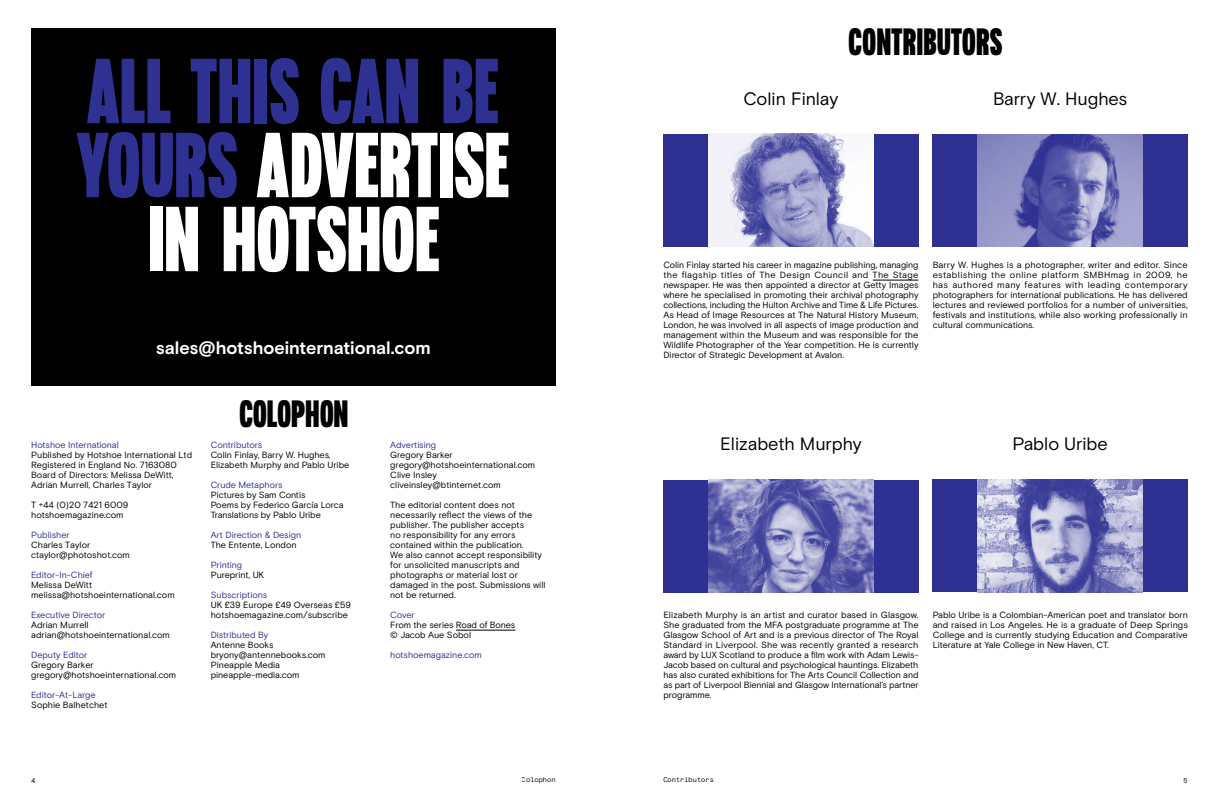
<style>
.page{position:relative;width:1219px;height:808px;background:#fff}
.page>*{position:absolute;margin:0;border:0;box-sizing:border-box;transform-origin:0 0}
.t1{font:92px/74px "Hotshoe 199 v 07 Regular";letter-spacing:-.03em;color:#fff;text-align:center}
.t2{font:38px "Hotshoe 199 v 07 Regular";letter-spacing:-.03em;color:#000}
.t3{font:18px "Basis Grotesque Pro";color:#000}
.t4{font:700 18px "Basis Grotesque Pro";letter-spacing:-.005em;color:#fff}
.t5{font:9px/10px "Basis Grotesque Pro";color:#000}
.t6{font:9px "Basis Grotesque Pro";color:#2e3092}
.t7{font:7px "Basis Grotesque Pro Mono";color:#000}
.t8{font:7px "Basis Grotesque Pro";color:#000}
.s1{color:#2e3092}
</style>
<div class="page">
<hr style="left:456px;top:630px;width:59px;height:1px;background:#000">
<div style="left:663px;top:480px;width:255px;height:112px;background:#2e3092"></div>
<div style="left:663px;top:134px;width:255px;height:113px;background:#2e3092"></div>
<div style="left:933px;top:134px;width:255px;height:113px;background:#2e3092"></div>
<img style="left:708px;top:480px;width:166px;height:112px">
<div style="left:933px;top:480px;width:255px;height:112px;background:#2e3092"></div>
<img style="left:977px;top:480px;width:166px;height:112px">
<img style="left:977px;top:134px;width:166px;height:113px">
<hr style="left:873px;top:280px;width:45px;height:1px;background:#000">
<img style="left:708px;top:134px;width:166px;height:113px">
<div style="left:31px;top:28px;width:525px;height:358px;background:#000"></div>
<h1 class="t1" style="left:76px;top:55px;width:437px"><span class="s1">ALL THIS CAN BE<br>YOURS</span> ADVERTISE<br>IN HOTSHOE</h1>
<h3 class="t4" style="left:156px;top:338px;width:276px">sales@hotshoeinternational.com</h3>
<p class="t6" style="left:31px;top:440px;width:89px">Hotshoe International</p>
<p class="t5" style="left:31px;top:450px;width:162px">Published by Hotshoe International Ltd Registered in England No. 7163080<br>Board of Directors: Melissa DeWitt, Adrian Murrell, Charles Taylor</p>
<p class="t5" style="left:31px;top:500px;width:99px">T +44 (0)20 7421 6009 hotshoemagazine.com</p>
<p class="t6" style="left:31px;top:530px;width:40px">Publisher</p>
<p class="t5" style="left:31px;top:540px;width:100px">Charles Taylor ctaylor@photoshot.com</p>
<p class="t6" style="left:31px;top:570px;width:63px">Editor-In-Chief</p>
<p class="t5" style="left:31px;top:580px;width:145px">Melissa DeWitt melissa@hotshoeinternational.com</p>
<p class="t6" style="left:31px;top:610px;width:76px">Executive Director</p>
<p class="t5" style="left:31px;top:620px;width:140px">Adrian Murrell adrian@hotshoeinternational.com</p>
<p class="t6" style="left:31px;top:650px;width:58px">Deputy Editor</p>
<p class="t5" style="left:31px;top:660px;width:146px">Gregory Barker gregory@hotshoeinternational.com</p>
<p class="t6" style="left:31px;top:690px;width:66px">Editor-At-Large</p>
<p class="t5" style="left:31px;top:700px;width:78px">Sophie Balhetchet</p>
<h2 class="t2" style="left:239px;top:394px;width:112px">COLOPHON</h2>
<p class="t6" style="left:211px;top:440px;width:53px">Contributors</p>
<p class="t5" style="left:211px;top:450px;width:140px">Colin Finlay, Barry W. Hughes,<br>Elizabeth Murphy and Pablo Uribe</p>
<p class="t6" style="left:211px;top:480px;width:73px">Crude Metaphors</p>
<p class="t5" style="left:211px;top:490px;width:134px">Pictures by Sam Contis<br>Poems by Federico García Lorca<br>Translations by Pablo Uribe</p>
<p class="t6" style="left:211px;top:530px;width:92px">Art Direction &amp; Design</p>
<p class="t5" style="left:211px;top:540px;width:87px">The Entente, London</p>
<p class="t6" style="left:211px;top:560px;width:33px">Printing</p>
<p class="t5" style="left:211px;top:570px;width:55px">Pureprint, UK</p>
<p class="t6" style="left:211px;top:590px;width:58px">Subscriptions</p>
<p class="t5" style="left:211px;top:600px;width:142px">UK £39 Europe £49 Overseas £59 hotshoemagazine.com/subscribe</p>
<p class="t6" style="left:211px;top:630px;width:59px">Distributed By</p>
<p class="t5" style="left:211px;top:640px;width:116px">Antenne Books bryony@antennebooks.com<br>Pineapple Media pineapple-media.com</p>
<p class="t6" style="left:390px;top:440px;width:47px">Advertising</p>
<p class="t5" style="left:390px;top:450px;width:146px">Gregory Barker gregory@hotshoeinternational.com<br>Clive Insley cliveinsley@btinternet.com</p>
<p class="t5" style="left:390px;top:500px;width:157px">The editorial content does not necessarily reflect the views of the publisher. The publisher accepts<br>no responsibility for any errors contained within the publication.<br>We also cannot accept responsibility for unsolicited manuscripts and photographs or material lost or damaged in the post. Submissions will not be returned.</p>
<p class="t6" style="left:390px;top:610px;width:26px">Cover</p>
<p class="t5" style="left:390px;top:620px;width:127px">From the series Road of Bones © Jacob Aue Sobol</p>
<p class="t6" style="left:390px;top:650px;width:93px">hotshoemagazine.com</p>
<h2 class="t2" style="left:848px;top:21px;width:157px">CONTRIBUTORS</h2>
<h3 class="t3" style="left:743px;top:88px;width:96px">Colin Finlay</h3>
<h3 class="t3" style="left:993px;top:88px;width:136px">Barry W. Hughes</h3>
<p class="t5" style="left:663px;top:260px;width:257px;text-align:justify">Colin Finlay started his career in magazine publishing, managing the flagship titles of The Design Council and The Stage newspaper. He was then appointed a director at Getty Images where he specialised in promoting their archival photography collections, including the Hulton Archive and Time &amp; Life Pictures.<br>As Head of Image Resources at The Natural History Museum, London, he was involved in all aspects of image production and management within the Museum and was responsible for the Wildlife Photographer of the Year competition. He is currently Director of Strategic Development at Avalon.</p>
<p class="t5" style="left:933px;top:260px;width:257px;text-align:justify">Barry W. Hughes is a photographer, writer and editor. Since establishing the online platform SMBHmag in 2009, he has authored many features with leading contemporary photographers for international publications. He has delivered lectures and reviewed portfolios for a number of universities, festivals and institutions, while also working professionally in cultural communications.</p>
<h3 class="t3" style="left:720px;top:433px;width:143px">Elizabeth Murphy</h3>
<h3 class="t3" style="left:1013px;top:433px;width:97px">Pablo Uribe</h3>
<p class="t5" style="left:663px;top:610px;width:257px;text-align:justify">Elizabeth Murphy is an artist and curator based in Glasgow.<br>She graduated from the MFA postgraduate programme at The Glasgow School of Art and is a previous director of The Royal Standard in Liverpool. She was recently granted a research award by LUX Scotland to produce a film work with Adam Lewis-Jacob based on cultural and psychological hauntings. Elizabeth has also curated exhibitions for The Arts Council Collection and as part of Liverpool Biennial and Glasgow International’s partner programme.</p>
<p class="t5" style="left:933px;top:610px;width:257px;text-align:justify">Pablo Uribe is a Colombian-American poet and translator born and raised in Los Angeles. He is a graduate of Deep Springs College and is currently studying Education and Comparative Literature at Yale College in New Haven, CT.</p>
<p class="t7" style="left:522px;top:776px;width:35px">Colophon</p>
<p class="t7" style="left:663px;top:776px;width:52px">Contributors</p>
<p class="t8" style="left:31px;top:776px;width:6px">4</p>
<p class="t7" style="left:1184px;top:776px;width:6px">5</p>
</div>
